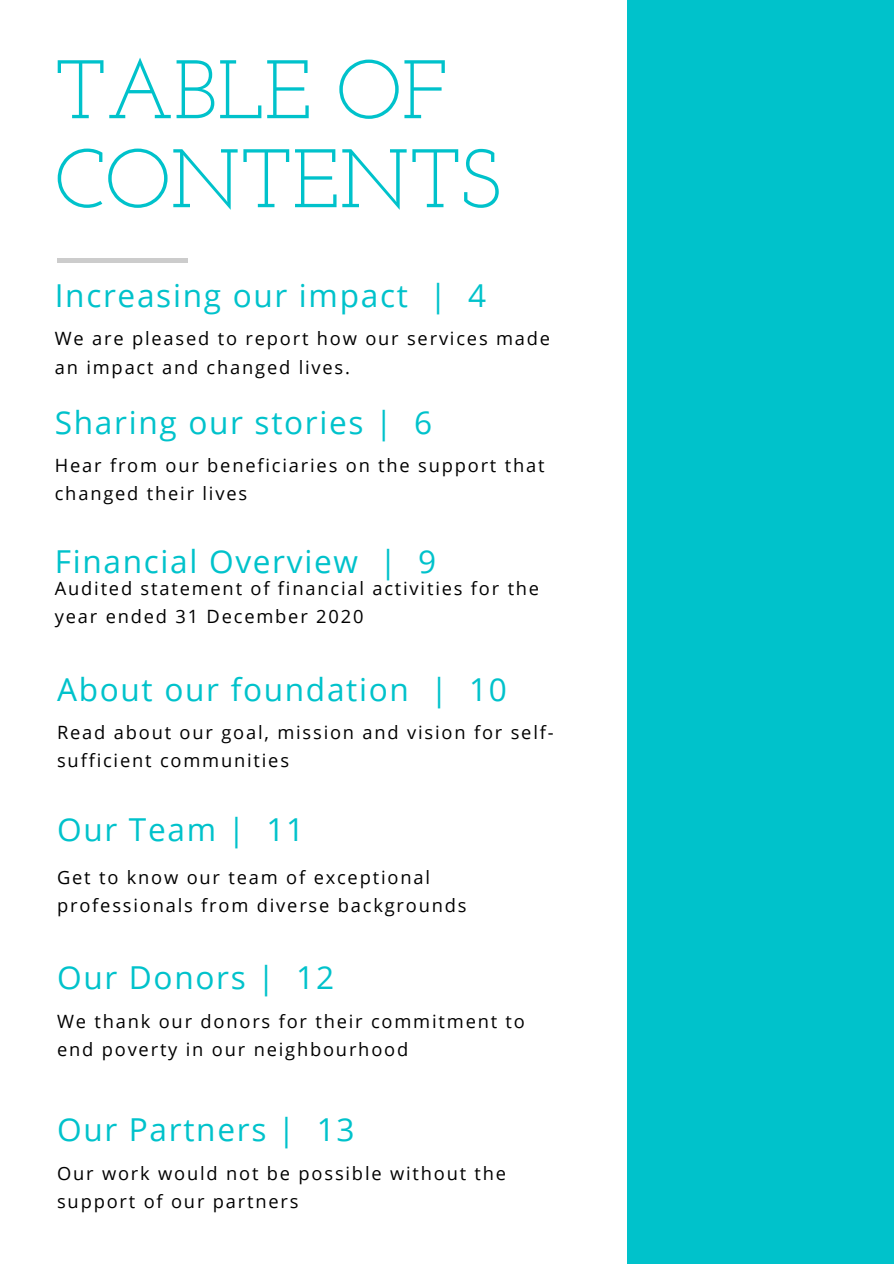
<style>
.page{position:relative;width:894px;height:1264px;background:#fff}
.page>*{position:absolute;margin:0;border:0;box-sizing:border-box;transform-origin:0 0}
.t1{font:82.8px/88.9px "Josefin Slab";color:#00c2cb}
.t2{font:31.65px "Open Sans";letter-spacing:.055em;color:#00c2cb}
.t3{font:18.3px/28.2px "Open Sans";letter-spacing:.1em;color:#000}
</style>
<div class="page">
<div style="left:627px;top:0;width:266px;height:1263px;background:#00c2cb"></div>
<hr style="left:57px;top:259px;width:131px;height:4px;background:#ccc">
<p class="t1" style="left:55px;top:53px;width:447px">TABLE OF<br>CONTENTS</p>
<p class="t2" style="left:55px;top:273px;width:433px">Increasing our impact | 4</p>
<p class="t3" style="left:55px;top:324px;width:497px">We are pleased to report how our services made an impact and changed lives.</p>
<p class="t2" style="left:55px;top:400px;width:379px">Sharing our stories | 6</p>
<p class="t3" style="left:55px;top:450px;width:491px">Hear from our beneficiaries on the support that changed their lives</p>
<p class="t2" style="left:55px;top:539px;width:383px">Financial Overview | 9</p>
<p class="t3" style="left:55px;top:573px;width:486px">Audited statement of financial activities for the year ended 31 December 2020</p>
<p class="t2" style="left:57px;top:667px;width:451px">About our foundation | 10</p>
<p class="t3" style="left:57px;top:718px;width:498px">Read about our goal, mission and vision for self&shy;sufficient communities</p>
<p class="t2" style="left:57px;top:806px;width:249px">Our Team | 11</p>
<p class="t3" style="left:57px;top:862px;width:411px">Get to know our team of exceptional professionals from diverse backgrounds</p>
<p class="t2" style="left:57px;top:955px;width:278px">Our Donors | 12</p>
<p class="t3" style="left:57px;top:1006px;width:469px">We thank our donors for their commitment to end poverty in our neighbourhood</p>
<p class="t2" style="left:57px;top:1107px;width:299px">Our Partners | 13</p>
<p class="t3" style="left:57px;top:1158px;width:450px">Our work would not be possible without the support of our partners</p>
</div>
